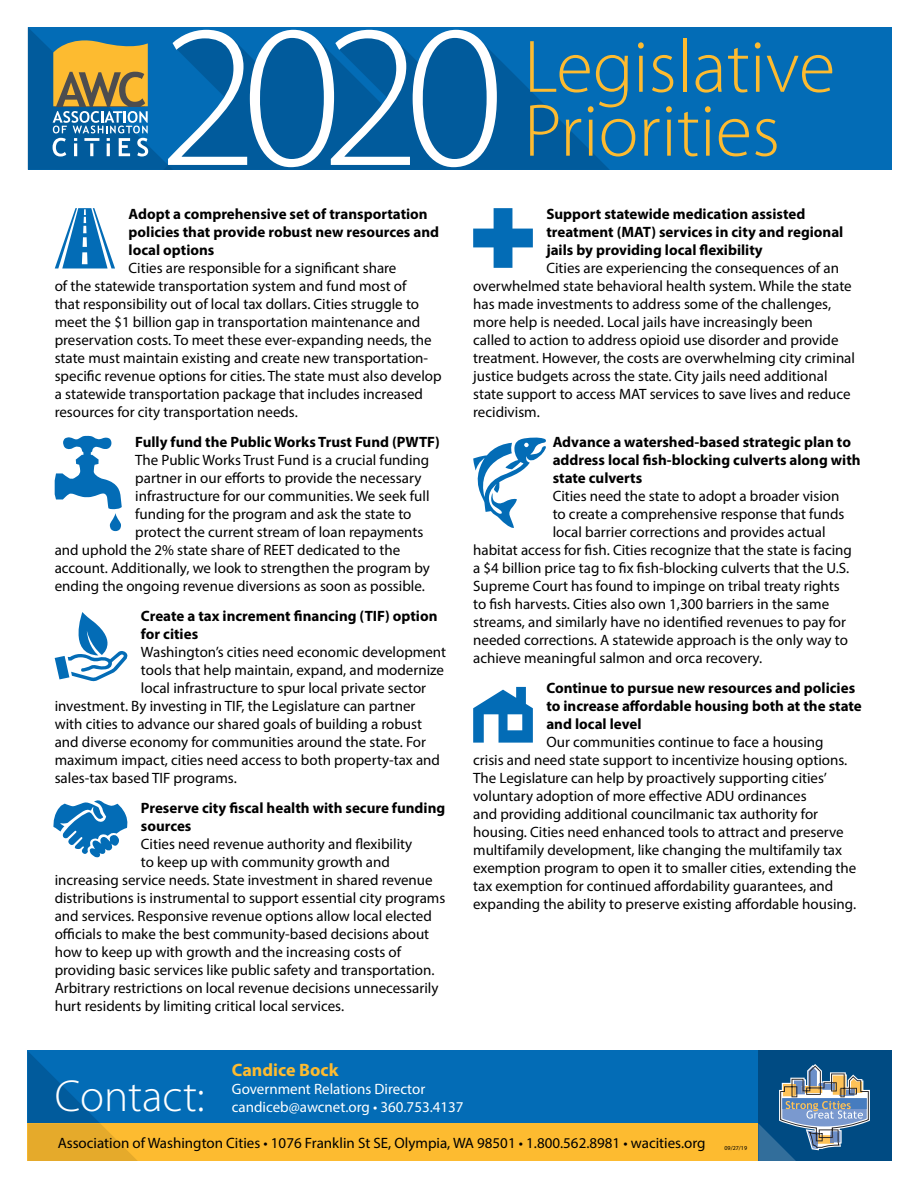
<style>
.page{position:relative;width:918px;height:1188px;background:#fff}
.page>*{position:absolute;margin:0;border:0;box-sizing:border-box;transform-origin:0 0}
.t1{font:300 204.45px "Myriad Pro";color:#fff}
.t2{font:300 75px/63.9px "Myriad Pro";color:#fdbb30}
.t3{font:300 45px "Myriad Pro";color:#fff}
.t4{font:700 18px "Myriad Pro";color:#fdbb30}
.t5{font:15px/18px "Myriad Pro";color:#000}
.t6{font:700 15px/18px "Myriad Pro";color:#000}
.t7{font:15px/18px "Myriad Pro";color:#fff}
.t8{font:6px "Myriad Pro";color:#000}
</style>
<div class="page">
<svg style="left:55px;top:612px;width:73px;height:70px"></svg>
<svg style="left:473px;top:687px;width:60px;height:56px"></svg>
<svg style="left:473px;top:208px;width:60px;height:60px"></svg>
<svg style="left:473px;top:437px;width:73px;height:91px"></svg>
<div style="left:28px;top:1051px;width:733px;height:110px;background:#036cb6"></div>
<div style="left:28px;top:1123px;width:733px;height:38px;background:#fdbb30"></div>
<div style="left:758px;top:1051px;width:134px;height:110px;background:#004b83"></div>
<svg style="left:28px;top:1052px;width:109px;height:109px"></svg>
<svg style="left:758px;top:1064px;width:112px;height:97px"></svg>
<div style="left:28px;top:27px;width:864px;height:143px;background:#036cb6"></div>
<svg style="left:173px;top:34px;width:436px;height:136px;fill:#015b9c"></svg>
<svg style="left:28px;top:28px;width:145px;height:142px"></svg>
<svg style="left:53px;top:800px;width:75px;height:58px"></svg>
<svg style="left:55px;top:436px;width:67px;height:73px"></svg>
<svg style="left:110px;top:513px;width:11px;height:18px"></svg>
<svg style="left:55px;top:208px;width:60px;height:60px"></svg>
<h1 class="t1" style="left:159px;top:-16px;width:348px">2020</h1>
<h2 class="t2" style="left:524px;top:36px;width:313px">Legislative<br>Priorities</h2>
<p class="t6" style="left:129px;top:205px;width:312px">Adopt a comprehensive set of transportation policies that provide robust new resources and local options</p>
<p class="t5" style="left:55px;top:259px;width:389px;text-indent:74px">Cities are responsible for a significant share<br>of the statewide transportation system and fund most of<br>that responsibility out of local tax dollars. Cities struggle to meet the $1 billion gap in transportation maintenance and preservation costs. To meet these ever-expanding needs, the state must maintain existing and create new transportation&shy;specific revenue options for cities. The state must also develop a statewide transportation package that includes increased resources for city transportation needs.</p>
<p class="t6" style="left:135px;top:433px;width:306px">Fully fund the Public Works Trust Fund (PWTF)</p>
<p class="t5" style="left:135px;top:451px;width:296px">The Public Works Trust Fund is a crucial funding</p>
<p class="t5" style="left:135px;top:469px;width:288px">partner in our efforts to provide the necessary</p>
<p class="t5" style="left:135px;top:487px;width:296px">infrastructure for our communities. We seek full</p>
<p class="t5" style="left:135px;top:505px;width:278px">funding for the program and ask the state to</p>
<p class="t5" style="left:135px;top:523px;width:290px">protect the current stream of loan repayments</p>
<p class="t5" style="left:55px;top:541px;width:347px">and uphold the 2% state share of REET dedicated to the</p>
<p class="t5" style="left:55px;top:559px;width:377px">account. Additionally, we look to strengthen the program by</p>
<p class="t5" style="left:55px;top:577px;width:372px">ending the ongoing revenue diversions as soon as possible.</p>
<p class="t6" style="left:141px;top:607px;width:298px">Create a tax increment financing (TIF) option for cities</p>
<p class="t5" style="left:141px;top:643px;width:307px">Washington’s cities need economic development</p>
<p class="t5" style="left:141px;top:661px;width:305px">tools that help maintain, expand, and modernize</p>
<p class="t5" style="left:141px;top:679px;width:287px">local infrastructure to spur local private sector</p>
<p class="t5" style="left:55px;top:697px;width:362px">investment. By investing in TIF, the Legislature can partner</p>
<p class="t5" style="left:55px;top:715px;width:369px">with cities to advance our shared goals of building a robust</p>
<p class="t5" style="left:55px;top:733px;width:373px">and diverse economy for communities around the state. For</p>
<p class="t5" style="left:55px;top:751px;width:387px">maximum impact, cities need access to both property-tax and</p>
<p class="t5" style="left:55px;top:769px;width:184px">sales-tax based TIF programs.</p>
<p class="t6" style="left:141px;top:799px;width:306px">Preserve city fiscal health with secure funding sources</p>
<p class="t5" style="left:141px;top:835px;width:273px">Cities need revenue authority and flexibility</p>
<p class="t5" style="left:141px;top:853px;width:251px">to keep up with community growth and</p>
<p class="t5" style="left:55px;top:871px;width:380px">increasing service needs. State investment in shared revenue</p>
<p class="t5" style="left:55px;top:889px;width:392px">distributions is instrumental to support essential city programs</p>
<p class="t5" style="left:55px;top:907px;width:379px">and services. Responsive revenue options allow local elected</p>
<p class="t5" style="left:55px;top:925px;width:376px">officials to make the best community-based decisions about</p>
<p class="t5" style="left:55px;top:943px;width:348px">how to keep up with growth and the increasing costs of</p>
<p class="t5" style="left:55px;top:961px;width:381px">providing basic services like public safety and transportation.</p>
<p class="t5" style="left:55px;top:979px;width:385px">Arbitrary restrictions on local revenue decisions unnecessarily</p>
<p class="t5" style="left:55px;top:997px;width:291px">hurt residents by limiting critical local services.</p>
<p class="t6" style="left:546px;top:205px;width:299px">Support statewide medication assisted treatment (MAT) services in city and regional jails by providing local flexibility</p>
<p class="t5" style="left:473px;top:259px;width:383px;text-indent:73px">Cities are experiencing the consequences of an overwhelmed state behavioral health system. While the state has made investments to address some of the challenges, more help is needed. Local jails have increasingly been<br>called to action to address opioid use disorder and provide treatment. However, the costs are overwhelming city criminal justice budgets across the state. City jails need additional state support to access MAT services to save lives and reduce recidivism.</p>
<p class="t6" style="left:553px;top:433px;width:309px">Advance a watershed-based strategic plan to address local fish-blocking culverts along with state culverts</p>
<p class="t5" style="left:553px;top:487px;width:288px">Cities need the state to adopt a broader vision</p>
<p class="t5" style="left:553px;top:505px;width:293px">to create a comprehensive response that funds</p>
<p class="t5" style="left:553px;top:523px;width:274px">local barrier corrections and provides actual</p>
<p class="t5" style="left:473px;top:541px;width:380px">habitat access for fish. Cities recognize that the state is facing</p>
<p class="t5" style="left:473px;top:559px;width:378px">a $4 billion price tag to fix fish-blocking culverts that the U.S.</p>
<p class="t5" style="left:473px;top:577px;width:368px">Supreme Court has found to impinge on tribal treaty rights</p>
<p class="t5" style="left:473px;top:595px;width:358px">to fish harvests. Cities also own 1,300 barriers in the same</p>
<p class="t5" style="left:473px;top:613px;width:374px">streams, and similarly have no identified revenues to pay for</p>
<p class="t5" style="left:473px;top:631px;width:376px">needed corrections. A statewide approach is the only way to</p>
<p class="t5" style="left:473px;top:649px;width:291px">achieve meaningful salmon and orca recovery.</p>
<p class="t6" style="left:546px;top:679px;width:317px">Continue to pursue new resources and policies to increase affordable housing both at the state and local level</p>
<p class="t5" style="left:473px;top:733px;width:385px;text-indent:73px">Our communities continue to face a housing crisis and need state support to incentivize housing options.<br>The Legislature can help by proactively supporting cities’ voluntary adoption of more effective ADU ordinances<br>and providing additional councilmanic tax authority for housing. Cities need enhanced tools to attract and preserve multifamily development, like changing the multifamily tax exemption program to open it to smaller cities, extending the tax exemption for continued affordability guarantees, and expanding the ability to preserve existing affordable housing.</p>
<p class="t4" style="left:232px;top:1059px;width:108px">Candice Bock</p>
<p class="t7" style="left:232px;top:1080px;width:233px">Government Relations Director candiceb@awcnet.org • 360.753.4137</p>
<h3 class="t3" style="left:55px;top:1071px;width:152px">Contact:</h3>
<p class="t5" style="left:58px;top:1134px;width:649px">Association of Washington Cities • 1076 Franklin St SE, Olympia, WA 98501 • 1.800.562.8981 • wacities.org</p>
<p class="t8" style="left:725px;top:1144px;width:24px">09/27/19</p>
</div>
